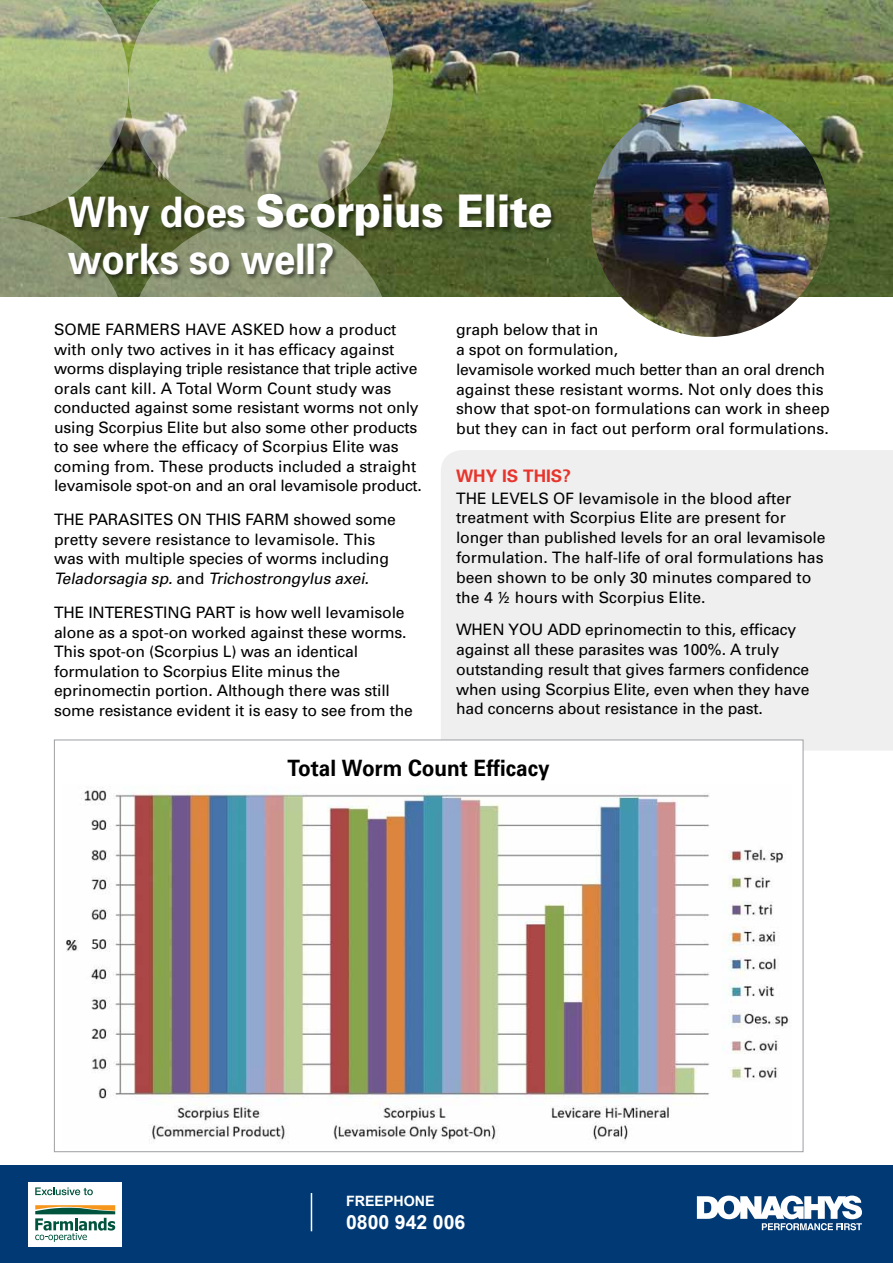
<style>
.page{position:relative;width:893px;height:1263px;background:#fff}
.page>*{position:absolute;margin:0;border:0;box-sizing:border-box;transform-origin:0 0}
.t1{font:900 45px "Univers";letter-spacing:-.01em;color:#fff;scale:.91 1}
.t2{font:700 42px "Univers";letter-spacing:-.01em;color:#fff;scale:.91 1}
.t3{font:700 22.5px "Univers";color:#000;scale:.92 1}
.t4{font:700 19.5px "Arial";color:#fff}
.t5{font:700 17.25px "Univers";color:#e7352d}
.t6{font:15.75px/19.5px "Univers";letter-spacing:-.01em;color:#000}
.t7{font:700 14.25px "Arial";color:#fff}
.s1{font-weight:700;font-size:42px}
.s2{font-style:italic}
</style>
<div class="page">
<div style="left:441px;top:450px;width:452px;height:300px;background:#efeff0"></div>
<div style="left:0;top:1165px;width:893px;height:98px;background:#003974"></div>
<svg style="left:697px;top:1195px;width:165px;height:35px"></svg>
<hr style="left:311px;top:1193px;width:1px;height:38px;background:#fff">
<div style="left:29px;top:1182px;width:93px;height:65px;background:#fff"></div>
<svg style="left:35px;top:1205px;width:80px;height:37px"></svg>
<svg style="left:35px;top:1187px;width:58px;height:8px"></svg>
<img style="left:129px;top:0;width:764px;height:296px">
<svg style="left:0;top:0;width:129px;height:297px;background:#97a477"></svg>
<div style="left:128px;top:217px;width:265px;height:265px;background:#fff;border-radius:50%"></div>
<img style="left:128px;top:0;width:265px;height:194px">
<div style="left:54px;top:740px;width:749px;height:412px;background:#fff;border:1px solid #9d9fa2"></div>
<img style="left:66px;top:786px;width:723px;height:357px">
<img style="left:591px;top:99px;width:238px;height:238px;border-radius:119px">
<div style="left:68px;top:194px;width:489px;height:86px;background:#000;opacity:.45"></div>
<h1 class="t1" style="left:68px;top:183px;width:534px"><span class="s1">Why does</span> Scorpius Elite</h1>
<h2 class="t2" style="left:68px;top:233px;width:295px">works so well?</h2>
<p class="t6" style="left:54px;top:320px;width:369px">Some farmers have as ked how a product with only two actives in it has efficacy against worms displaying triple resistance that triple active orals cant kill. A Total Worm Count study was conducted against some resistant worms not only using Scorpius Elite but also some other products to see where the efficacy of Scorpius Elite was coming from. These products included a straight levamisole spot-on and an oral levamisole product.</p>
<p class="t6" style="left:54px;top:510px;width:343px">The paras ites on this farm showed some pretty severe resistance to levamisole. This was with multiple species of worms including <span class="s2">Teladorsagia sp.</span>a n d <span class="s2">Trichostrongylus axei.</span></p>
<p class="t6" style="left:54px;top:603px;width:360px">The interesting part is how well levamisole alone as a spot-on worked against these worms.<br>This spot-on (Scorpius L) was an identical formulation to Scorpius Elite minus the eprinomectin portion. Although there was still some resistance evident it is easy to see from the</p>
<p class="t6" style="left:456px;top:320px;width:375px">graph below that in<br>a spot on formulation,<br>levamisole worked much better than an oral drench against these resistant worms. N ot only does this show that spot-on formulations can work in sheep but they can in fact out perform oral formulations.</p>
<p class="t5" style="left:456px;top:465px;width:117px">Why is this?</p>
<p class="t6" style="left:456px;top:488px;width:371px">The levels of levamisole in the blood after treatment with Scorpius Elite are present for longer than published levels for an oral levamisole formulation. The half-life of oral formulations has been shown to be only 30 minutes compared to the 4 ½ hours with Scorpius Elite.</p>
<p class="t6" style="left:456px;top:620px;width:355px">When you add eprinomectin to this, efficacy against all these parasites was 100%. A truly outstanding result that gives farmers confidence when using Scorpius Elite, even when they have had concerns about resistance in the past.</p>
<h3 class="t3" style="left:287px;top:754px;width:287px">Total Worm Count Efficacy</h3>
<p class="t7" style="left:346px;top:1191px;width:90px">FREEPHONE</p>
<p class="t4" style="left:346px;top:1209px;width:121px">0800 942 006</p>
</div>
